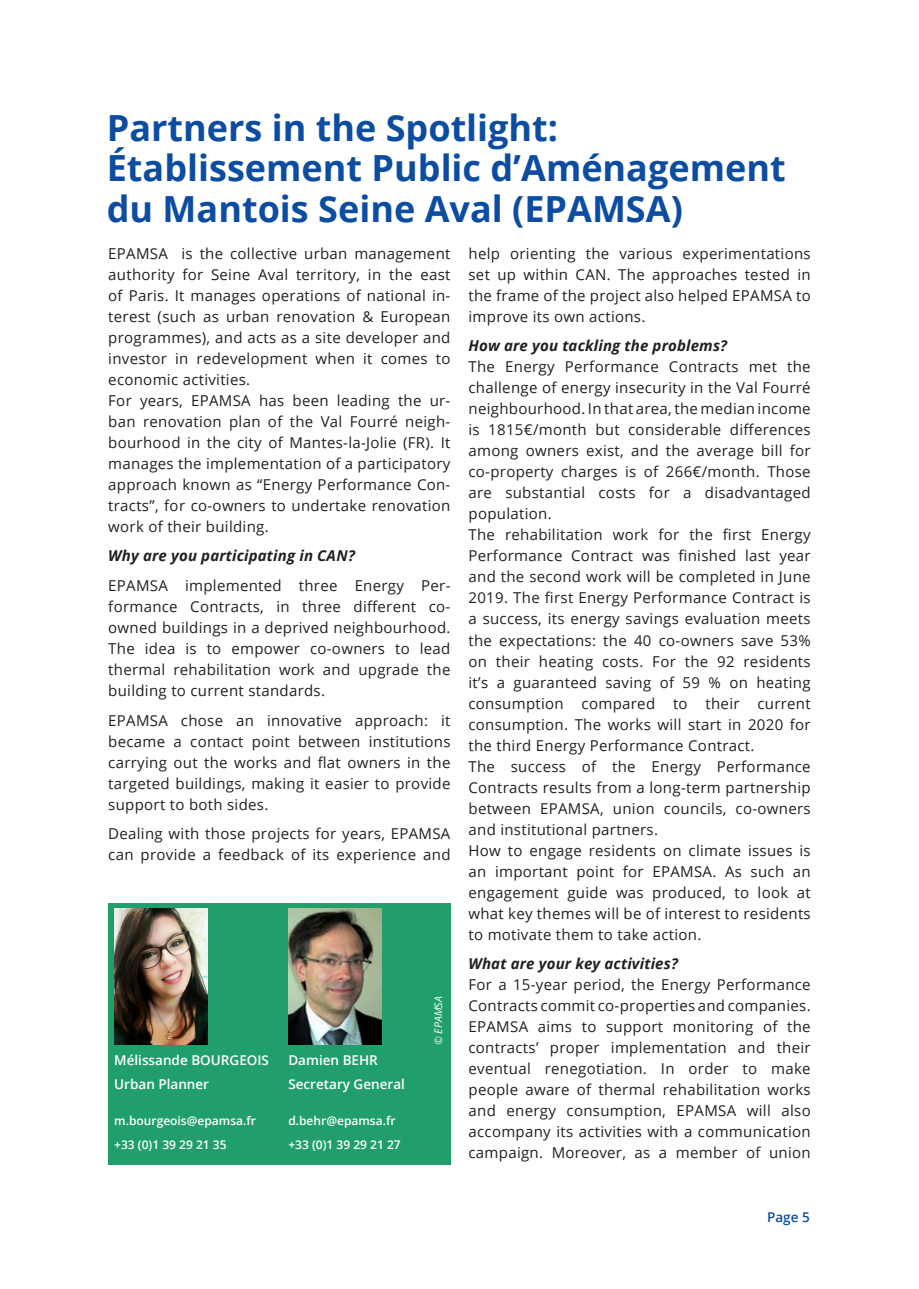
<style>
.page{position:relative;width:919px;height:1289px;background:#fff}
.page>*{position:absolute;margin:0;border:0;box-sizing:border-box;transform-origin:0 0}
.t1{font:700 36px/40.5px "Open Sans";color:#0d4da1}
.t2{font:15px/21px "Open Sans";letter-spacing:.02em;color:#231f20;text-align:justify}
.t3{font:italic 700 15px "Open Sans";letter-spacing:.01em;color:#231f20}
.t4{font:600 13.5px/24px "Open Sans";color:#fff}
.t5{font:600 13.5px "Open Sans";color:#0d4da1}
.t6{font:600 12px "Open Sans";color:#fff}
.t7{font:italic 10.5px "Open Sans";color:#fff}
</style>
<div class="page">
<div style="left:108px;top:902px;width:342px;height:262px;background:#219f6b"></div>
<img style="left:288px;top:908px;width:93px;height:136px">
<img style="left:114px;top:908px;width:93px;height:136px">
<p class="t1" style="left:107px;top:107px;width:453px">Partners in the Spotlight:</p>
<p class="t1" style="left:107px;top:147px;width:680px">Établissement Public d’Aménagement du Mantois Seine Aval (EPAMSA)</p>
<p class="t2" style="left:108px;top:242px;width:344px">EPAMSA is the collective urban management authority for Seine Aval territory, in the east of Paris. It manages operations of national in&shy;terest (such as urban renovation &amp; European programmes), and acts as a site developer and investor in redevelopment when it comes to economic activities.</p>
<p class="t2" style="left:108px;top:389px;width:344px">For years, EPAMSA has been leading the ur&shy;ban renovation plan of the Val Fourré neigh&shy;bourhood in the city of Mantes-la-Jolie (FR). It manages the implementation of a participatory approach known as “Energy Performance Con&shy;tracts”, for co-owners to undertake renovation work of their building.</p>
<p class="t3" style="left:108px;top:545px;width:248px">Why are you participating in CAN?</p>
<p class="t2" style="left:108px;top:574px;width:344px">EPAMSA implemented three Energy Per&shy;formance Contracts, in three different co&shy;owned buildings in a deprived neighbourhood.<br>The idea is to empower co-owners to lead thermal rehabilitation work and upgrade the building to current standards.</p>
<p class="t2" style="left:108px;top:709px;width:344px">EPAMSA chose an innovative approach: it became a contact point between institutions carrying out the works and flat owners in the targeted buildings, making it easier to provide support to both sides.</p>
<p class="t2" style="left:108px;top:822px;width:344px">Dealing with those projects for years, EPAMSA can provide a feedback of its experience and</p>
<p class="t4" style="left:114px;top:1047px;width:156px">Mélissande BOURGEOIS<br>Urban Planner</p>
<p class="t6" style="left:114px;top:1112px;width:143px">m.bourgeois@epamsa.fr</p>
<p class="t6" style="left:114px;top:1136px;width:114px">+33 (0)1 39 29 21 35</p>
<p class="t4" style="left:288px;top:1047px;width:91px">Damien BEHR</p>
<p class="t4" style="left:288px;top:1071px;width:118px">Secretary General</p>
<p class="t6" style="left:288px;top:1112px;width:109px">d.behr@epamsa.fr</p>
<p class="t6" style="left:288px;top:1136px;width:114px">+33 (0)1 39 29 21 27</p>
<p class="t7" style="left:431px;top:1044px;width:51px;rotate:-90deg">© EPAMSA</p>
<p class="t2" style="left:468px;top:242px;width:344px">help orienting the various experimentations set up within CAN. The approaches tested in the frame of the project also helped EPAMSA to improve its own actions.</p>
<p class="t3" style="left:468px;top:335px;width:260px">How are you tackling the problems?</p>
<p class="t2" style="left:468px;top:356px;width:344px">The Energy Performance Contracts met the challenge of energy insecurity in the Val Fourré neighbourhood. In that area, the median income is 1815€/month but considerable differences among owners exist, and the average bill for co-property charges is of 266€/month. Those are substantial costs for a disadvantaged population.</p>
<p class="t2" style="left:468px;top:524px;width:344px">The rehabilitation work for the first Energy Performance Contract was finished last year and the second work will be completed in June 2019. The first Energy Performance Contract is a success, its energy savings evaluation meets the expectations: the 40 co-owners save 53% on their heating costs. For the 92 residents it’s a guaranteed saving of 59 % on heating consumption compared to their current consumption. The works will start in 2020 for the third Energy Performance Contract.</p>
<p class="t2" style="left:468px;top:755px;width:344px">The success of the Energy Performance Contracts results from a long-term partnership between EPAMSA, union councils, co-owners and institutional partners.</p>
<p class="t2" style="left:468px;top:839px;width:344px">How to engage residents on climate issues is an important point for EPAMSA. As such an engagement guide was produced, to look at what key themes will be of interest to residents to motivate them to take action.</p>
<p class="t3" style="left:468px;top:953px;width:211px">What are your key activities?</p>
<p class="t2" style="left:468px;top:973px;width:344px">For a 15-year period, the Energy Performance Contracts commit co-properties and companies.<br>EPAMSA aims to support monitoring of the contracts’ proper implementation and their eventual renegotiation. In order to make people aware of thermal rehabilitation works and energy consumption, EPAMSA will also accompany its activities with a communication campaign. Moreover, as a member of union</p>
<p class="t5" style="left:767px;top:1207px;width:44px">Page 5</p>
</div>
